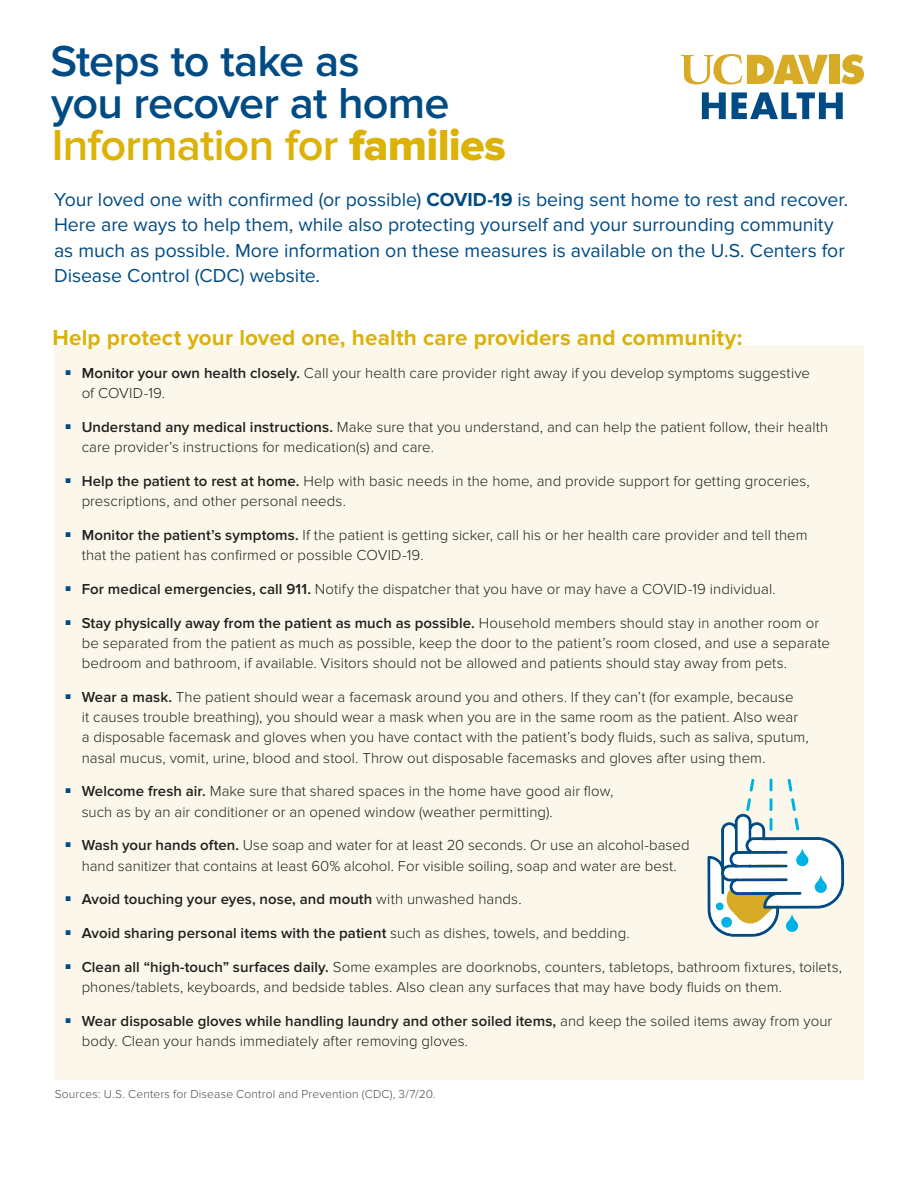
<style>
.page{position:relative;width:918px;height:1188px;background:#fff}
.page>*{position:absolute;margin:0;border:0;box-sizing:border-box;transform-origin:0 0}
.Bold_Headline_-_Blue{font:600 45px/42px "Proxima Nova";letter-spacing:-.02em;color:#004b84}
.Yellow_Subheading{font:600 45px "Proxima Nova";letter-spacing:-.02em;color:#ddb207}
.Subhead_1_-_Bold_Blu{font:700 22.5px "Proxima Nova";letter-spacing:.005em;color:#ddb207}
.Yellow_Subheading-2{font:19.5px/25.5px "Proxima Nova";color:#004b84}
.t1{font:300 15px/20.2px "Proxima Nova";letter-spacing:.005em;color:#231f20}
.t2{font:600 15px "Proxima Nova";letter-spacing:.005em;color:#231f20}
.Body_Copy_-_13_75_17{font:300 12px "Proxima Nova";letter-spacing:.015em;color:#4b4c4d}
.s1{font-family:"Proxima Nova Extrabld";font-weight:400}
.s2{font-weight:700}
.s3{font-weight:600}
.s4{font-weight:300}
</style>
<div class="page">
<div style="left:54px;top:345px;width:810px;height:735px;background:#fbf7ea"></div>
<svg style="left:702px;top:92px;width:24px;height:27px"></svg>
<svg style="left:732px;top:92px;width:111px;height:27px"></svg>
<svg style="left:841px;top:54px;width:23px;height:30px"></svg>
<div style="left:829px;top:55px;width:10px;height:29px;background:#d8ab27"></div>
<svg style="left:680px;top:54px;width:148px;height:31px"></svg>
<svg style="left:707px;top:778px;width:137px;height:159px"></svg>
<p class="Bold_Headline_-_Blue" style="left:51px;top:41px;width:401px">Steps to take as<br>you recover at home</p>
<p class="Yellow_Subheading" style="left:52px;top:119px;width:456px">Information for <span class="s1">families</span></p>
<p class="Yellow_Subheading-2" style="left:54px;top:187px;width:796px">Your loved one with confirmed (or possible) <span class="s2">COVID-19</span> is being sent home to rest and recover.<br>Here are ways to help them, while also protecting yourself and your surrounding community as much as possible. More information on these measures is available on the U.S. Centers for Disease Control (CDC) website.</p>
<p class="Subhead_1_-_Bold_Blu" style="left:52px;top:324px;width:691px">Help protect your loved one, health care providers and community:</p>
<p class="t1" style="left:82px;top:363px;width:730px;text-indent:-16px"><sup>■</sup> <span class="s3">Monitor your own health closely.</span> Call your health care provider right away if you develop symptoms suggestive of COVID-19.</p>
<p class="t1" style="left:82px;top:417px;width:748px;text-indent:-16px"><sup>■</sup> <span class="s3">Understand any medical instructions.</span> Make sure that you understand, and can help the patient follow, their health care provider’s instructions for medication(s) and care.</p>
<p class="t1" style="left:82px;top:471px;width:730px;text-indent:-16px"><sup>■</sup> <span class="s3">Help the patient to rest at home.</span> Help with basic needs in the home, and provide support for getting groceries, prescriptions, and other personal needs.</p>
<p class="t1" style="left:82px;top:525px;width:728px;text-indent:-16px"><sup>■</sup> <span class="s3">Monitor the patient’s symptoms.</span> If the patient is getting sicker, call his or her health care provider and tell them that the patient has confirmed or possible COVID-19.</p>
<p class="t1" style="left:65px;top:579px;width:712px"><sup>■</sup> <span class="s3">For medical emergencies, call 911.</span> Notify the dispatcher that you have or may have a COVID-19 individual.</p>
<p class="t1" style="left:82px;top:613px;width:750px;text-indent:-16px"><sup>■</sup> <span class="s3">Stay physically away from the patient as much as possible.</span> Household members should stay in another room or be separated from the patient as much as possible, keep the door to the patient’s room closed, and use a separate bedroom and bathroom, if available. Visitors should not be allowed and patients should stay away from pets.</p>
<p class="t1" style="left:82px;top:687px;width:729px;text-indent:-16px"><sup>■</sup> <span class="s3">Wear a mask.</span> The patient should wear a facemask around you and others. If they can’t (for example, because<br>it causes trouble breathing), you should wear a mask when you are in the same room as the patient. Also wear a disposable facemask and gloves when you have contact with the patient’s body fluids, such as saliva, sputum, nasal mucus, vomit, urine, blood and stool. Throw out disposable facemasks and gloves after using them.</p>
<p class="t1" style="left:82px;top:782px;width:533px;text-indent:-16px"><sup>■</sup> <span class="s3">Welcome fresh air.</span> Make sure that shared spaces in the home have good air flow, such as by an air conditioner or an opened window (weather permitting).</p>
<p class="t1" style="left:65px;top:836px;width:626px;text-align:center"><sup>■</sup> <span class="s3">Wash your hands often.</span> Use soap and water for at least 20 seconds. Or use an alcohol-based hand sanitizer that contains at least 60% alcohol. For visible soiling, soap and water are best.</p>
<p class="t2" style="left:65px;top:891px;width:458px"><sup>■</sup> Avoid touching your eyes, nose, and mouth <span class="s4">with unwashed hands.</span></p>
<p class="t2" style="left:65px;top:924px;width:566px"><sup>■</sup> Avoid sharing personal items with the patient <span class="s4">such as dishes, towels, and bedding.</span></p>
<p class="t1" style="left:82px;top:957px;width:762px;text-indent:-16px"><sup>■</sup> <span class="s3">Clean all “high-touch” surfaces daily.</span> Some examples are doorknobs, counters, tabletops, bathroom fixtures, toilets, phones/tablets, keyboards, and bedside tables. Also clean any surfaces that may have body fluids on them.</p>
<p class="t1" style="left:82px;top:1011px;width:752px;text-indent:-16px"><sup>■</sup> <span class="s3">Wear disposable gloves while handling laundry and other soiled items,</span> and keep the soiled items away from your body. Clean your hands immediately after removing gloves.</p>
<p class="Body_Copy_-_13_75_17" style="left:55px;top:1089px;width:383px">Sources: U.S. Centers for Disease Control and Prevention (CDC), 3/7/20.</p>
</div>
